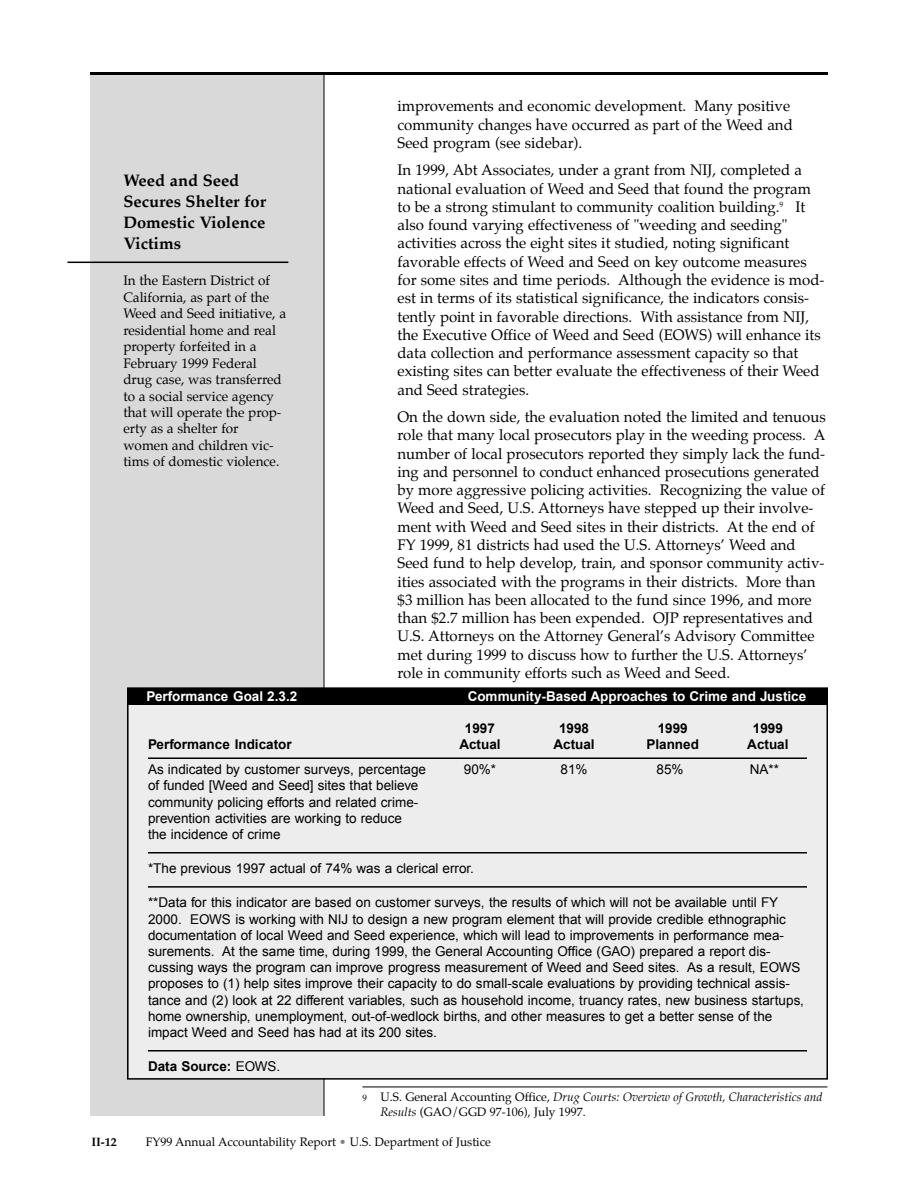
<style>
.page{position:relative;width:918px;height:1188px;background:#fff}
.page>*{position:absolute;margin:0;border:0;box-sizing:border-box;transform-origin:0 0}
.t1{font:700 16.5px/21px "Palatino";color:#000}
.t2{font:15px/18.3px "Palatino";color:#000}
.t3{font:13.5px/16.2px "Arial";color:#000}
.t4{font:13.5px/16.5px "Palatino";color:#000}
.t5{font:700 13.5px "Arial";color:#000}
.t6{font:700 13.5px "Arial";color:#fff}
.t7{font:12px/14.7px "Palatino";color:#000}
.t8{font:700 12px "Palatino";color:#000}
.s1{font-weight:400}
.s2{font-size:9px}
.s3{font-style:italic}
.s4{color:#808080}
</style>
<div class="page">
<div style="left:90px;top:74px;width:234px;height:1042px;background:#d9d9d9"></div>
<hr style="left:90px;top:72px;width:738px;height:3px;background:#000">
<hr style="left:324px;top:74px;width:1px;height:1042px;background:#000">
<hr style="left:68px;top:262px;width:220px;height:1px;background:#000">
<div style="left:129px;top:689px;width:697px;height:389px;background:#ededed"></div>
<hr style="left:148px;top:758px;width:659px;height:1px;background:#000">
<hr style="left:148px;top:852px;width:659px;height:2px;background:#000">
<hr style="left:148px;top:886px;width:659px;height:2px;background:#000">
<hr style="left:148px;top:1050px;width:659px;height:2px;background:#000">
<div style="left:127px;top:688px;width:701px;height:17px;background:#000"></div>
<hr style="left:362px;top:1087px;width:465px;height:1px;background:#000">
<p class="t1" style="left:123px;top:172px;width:144px">Weed and Seed<br>Secures Shelter for<br>Domestic Violence<br>Victims</p>
<p class="t4" style="left:123px;top:274px;width:164px">In the Eastern District of<br>California, as part of the<br>Weed and Seed initiative, a residential home and real property forfeited in a<br>February 1999 Federal drug case, was transferred to a social service agency that will operate the prop&shy;erty as a shelter for women and children vic&shy;tims of domestic violence.</p>
<p class="t2" style="left:398px;top:99px;width:397px">improvements and economic development. Many positive community changes have occurred as part of the Weed and<br>Seed program (see sidebar).</p>
<p class="t2" style="left:398px;top:163px;width:429px">In 1999, Abt Associates, under a grant from NIJ, completed a national evaluation of Weed and Seed that found the program to be a strong stimulant to community coalition building.<sup>9</sup> It also found varying effectiveness of "weeding and seeding" activities across the eight sites it studied, noting significant favorable effects of Weed and Seed on key outcome measures for some sites and time periods. Although the evidence is mod&shy;est in terms of its statistical significance, the indicators consis&shy;tently point in favorable directions. With assistance from NIJ, the Executive Office of Weed and Seed (EOWS) will enhance its data collection and performance assessment capacity so that existing sites can better evaluate the effectiveness of their Weed and Seed strategies.</p>
<p class="t2" style="left:398px;top:410px;width:430px">On the down side, the evaluation noted the limited and tenuous role that many local prosecutors play in the weeding process. A number of local prosecutors reported they simply lack the fund&shy;ing and personnel to conduct enhanced prosecutions generated by more aggressive policing activities. Recognizing the value of Weed and Seed, U.S. Attorneys have stepped up their involve&shy;ment with Weed and Seed sites in their districts. At the end of FY 1999, 81 districts had used the U.S. Attorneys’ Weed and Seed fund to help develop, train, and sponsor community activ&shy;ities associated with the programs in their districts. More than $3 million has been allocated to the fund since 1996, and more than $2.7 million has been expended. OJP representatives and U.S. Attorneys on the Attorney General’s Advisory Committee met during 1999 to discuss how to further the U.S. Attorneys’ role in community efforts such as Weed and Seed.</p>
<p class="t6" style="left:147px;top:691px;width:152px">Performance Goal 2.3.2</p>
<p class="t6" style="left:468px;top:691px;width:340px">Community-Based Approaches to Crime and Justice</p>
<p class="t5" style="left:465px;top:723px;width:32px">1997</p>
<p class="t5" style="left:559px;top:723px;width:32px">1998</p>
<p class="t5" style="left:658px;top:723px;width:32px">1999</p>
<p class="t5" style="left:753px;top:723px;width:32px">1999</p>
<p class="t5" style="left:148px;top:739px;width:145px">Performance Indicator</p>
<p class="t5" style="left:459px;top:739px;width:43px">Actual</p>
<p class="t5" style="left:553px;top:739px;width:43px">Actual</p>
<p class="t5" style="left:646px;top:739px;width:54px">Planned</p>
<p class="t5" style="left:747px;top:739px;width:43px">Actual</p>
<p class="t3" style="left:148px;top:763px;width:280px">As indicated by customer surveys, percentage</p>
<p class="t3" style="left:464px;top:763px;width:34px">90%*</p>
<p class="t3" style="left:561px;top:763px;width:29px">81%</p>
<p class="t3" style="left:657px;top:763px;width:29px">85%</p>
<p class="t3" style="left:750px;top:763px;width:31px">NA**</p>
<p class="t3" style="left:148px;top:779px;width:272px">of funded [Weed and Seed] sites that believe community policing efforts and related crime&shy;prevention activities are working to reduce the incidence of crime</p>
<p class="t3" style="left:148px;top:862px;width:328px">*The previous 1997 actual of 74% was a clerical error.</p>
<p class="t3" style="left:148px;top:896px;width:657px">**Data for this indicator are based on customer surveys, the results of which will not be available until FY 2000. EOWS is working with NIJ to design a new program element that will provide credible ethnographic documentation of local Weed and Seed experience, which will lead to improvements in performance mea&shy;surements. At the same time, during 1999, the General Accounting Office (GAO) prepared a report dis&shy;cussing ways the program can improve progress measurement of Weed and Seed sites. As a result, EOWS proposes to (1) help sites improve their capacity to do small-scale evaluations by providing technical assis&shy;tance and (2) look at 22 different variables, such as household income, truancy rates, new business startups, home ownership, unemployment, out-of-wedlock births, and other measures to get a better sense of the impact Weed and Seed has had at its 200 sites.</p>
<p class="t5" style="left:148px;top:1062px;width:134px">Data Source: <span class="s1">EOWS.</span></p>
<p class="t8" style="left:92px;top:1138px;width:27px">II-12</p>
<p class="t7" style="left:381px;top:1091px;width:444px;text-indent:-18px"><span class="s2">9</span> U.S. General Accounting Office, <span class="s3">Drug Courts: Overview of Growth, Characteristics and<br>Results</span> (GAO/GGD 97-106), July 1997.</p>
<p class="t7" style="left:146px;top:1136px;width:347px">FY99 Annual Accountability Report <span class="s4">•</span> U.S. Department of Justice</p>
</div>
